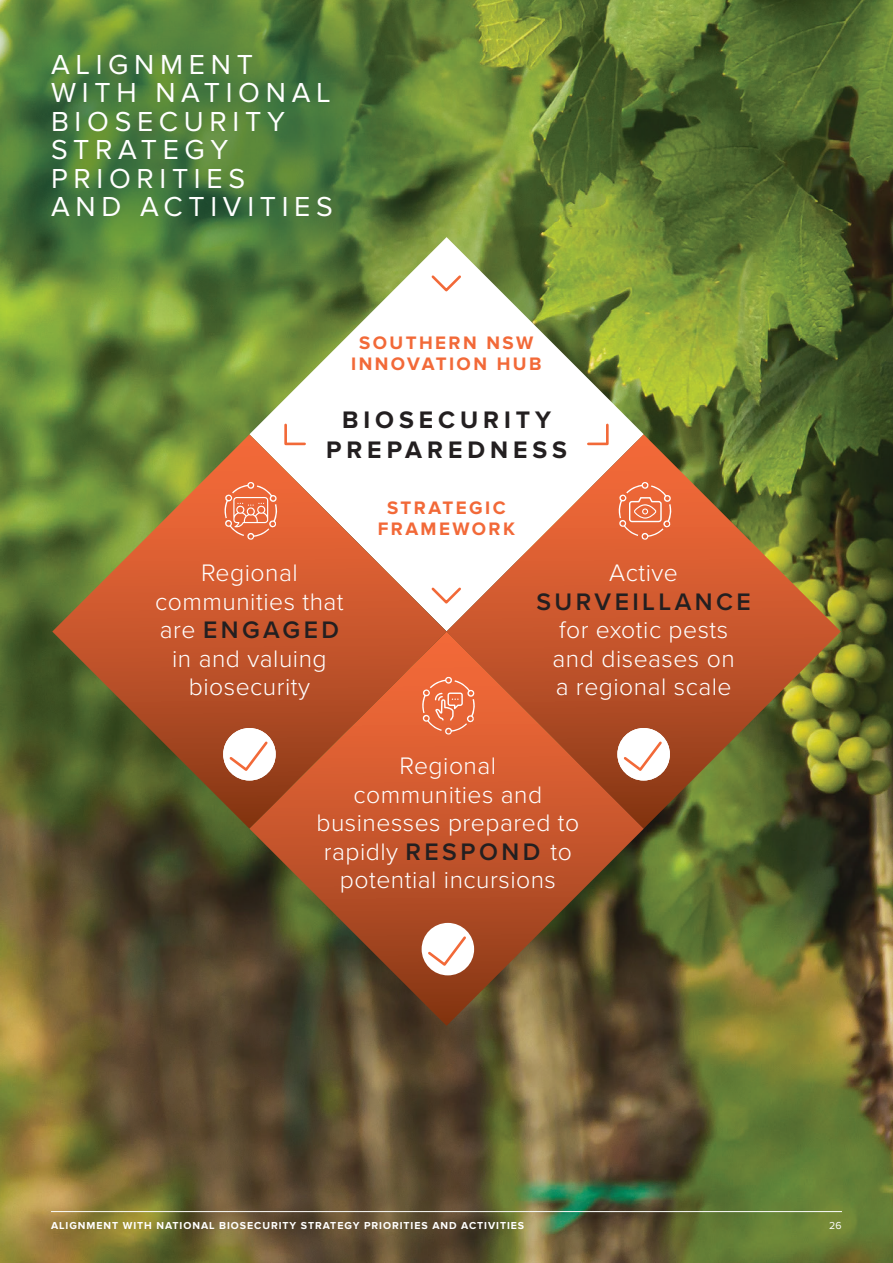
<style>
.page{position:relative;width:893px;height:1263px;background:#fff}
.page>*{position:absolute;margin:0;border:0;box-sizing:border-box;transform-origin:0 0}
.t1{font:28.5px/28.5px "Proxima Nova";letter-spacing:.2em;color:#fff}
.t2{font:300 24.75px/28.5px "Proxima Nova";letter-spacing:.02em;color:#fff;text-align:center}
.t3{font:700 24.75px/30px "Proxima Nova";letter-spacing:.2em;color:#231f20;text-align:center}
.t4{font:600 24.75px "Proxima Nova";letter-spacing:.14em;color:#231f20}
.t5{font:700 18.75px/21px "Proxima Nova";letter-spacing:.13em;color:#f26938;text-align:center}
.t6{font:700 10.5px "Proxima Nova";letter-spacing:.09em;color:#fff}
.t7{font:10.5px "Proxima Nova";color:#fff}
.s1{font-weight:600;color:#231f20}
</style>
<div class="page">
<img style="left:0;top:0;width:893px;height:1263px">
<div style="left:0;top:0;width:441px;height:329px;background:#004c42;opacity:.5"></div>
<svg style="left:249px;top:237px;width:395px;height:197px"></svg>
<svg style="left:52px;top:434px;width:394px;height:395px"></svg>
<svg style="left:446px;top:434px;width:395px;height:395px"></svg>
<svg style="left:249px;top:631px;width:395px;height:395px;background:#a14f29"></svg>
<svg style="left:429px;top:585px;width:34px;height:21px"></svg>
<svg style="left:429px;top:273px;width:34px;height:21px"></svg>
<div style="left:422px;top:923px;width:52px;height:52px;background:#fff;border-radius:50%"></div>
<svg style="left:426px;top:934px;width:42px;height:34px"></svg>
<div style="left:617px;top:728px;width:53px;height:52px;background:#fff;border-radius:50%"></div>
<svg style="left:621px;top:739px;width:43px;height:34px"></svg>
<div style="left:223px;top:728px;width:53px;height:52px;background:#fff;border-radius:50%"></div>
<svg style="left:227px;top:739px;width:43px;height:34px"></svg>
<svg style="left:283px;top:422px;width:24px;height:24px"></svg>
<svg style="left:586px;top:422px;width:24px;height:24px"></svg>
<hr style="left:51px;top:1211px;width:791px;height:1px;background:#fff">
<svg style="left:224px;top:482px;width:53px;height:58px;background:#eb8059"></svg>
<svg style="left:422px;top:677px;width:53px;height:58px;background:#eb7c54"></svg>
<svg style="left:618px;top:482px;width:53px;height:58px;background:#eb7d56"></svg>
<p class="t1" style="left:51px;top:50px;width:283px">ALIGNMENT<br>WITH NATIONAL<br>BIOSECURITY<br>STRATEGY<br>PRIORITIES<br>AND ACTIVITIES</p>
<p class="t5" style="left:351px;top:333px;width:192px">SOUTHERN NSW<br>INNOVATION HUB</p>
<p class="t3" style="left:326px;top:405px;width:243px">BIOSECURITY<br>PREPAREDNESS</p>
<p class="t5" style="left:378px;top:498px;width:139px">STRATEGIC<br>FRAMEWORK</p>
<p class="t2" style="left:155px;top:557px;width:190px">Regional communities that are <span class="s1">ENGAGED </span>in and valuing biosecurity</p>
<p class="t2" style="left:609px;top:557px;width:70px">Active</p>
<p class="t4" style="left:536px;top:583px;width:216px">SURVEILLANCE</p>
<p class="t2" style="left:553px;top:614px;width:184px;text-align:left">for exotic pests and diseases on a regional scale</p>
<p class="t2" style="left:316px;top:750px;width:264px">Regional<br>communities and businesses prepared to rapidly <span class="s1">RESPOND</span> to potential incursions</p>
<p class="t6" style="left:51px;top:1219px;width:475px">ALIGNMENT WITH NATIONAL BIOSECURITY STRATEGY PRIORITIES AND ACTIVITIES</p>
<p class="t7" style="left:829px;top:1219px;width:14px">26</p>
</div>
